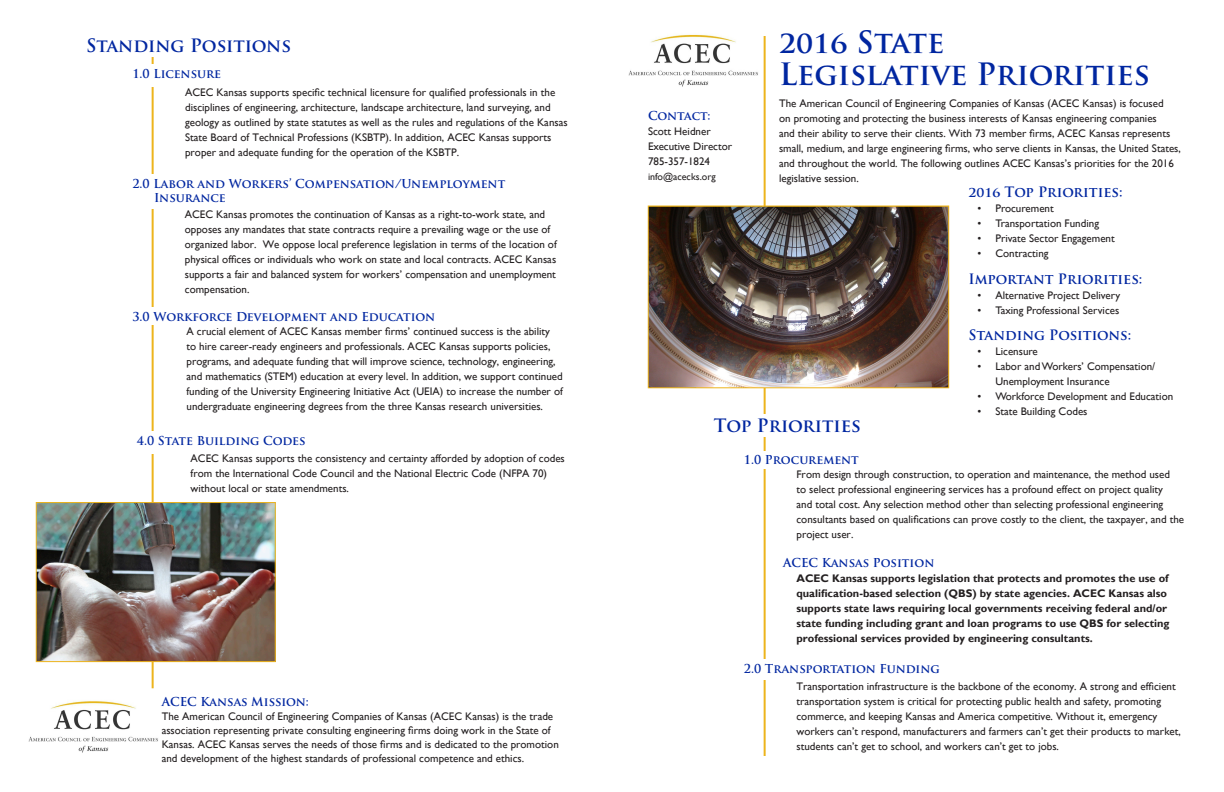
<style>
.page{position:relative;width:1224px;height:792px;background:#fff}
.page>*{position:absolute;margin:0;border:0;box-sizing:border-box;transform-origin:0 0}
.t1{font:700 30px "Trajan Pro";color:#0026a0}
.t2{font:700 18px "Trajan Pro";color:#0026a0}
.t3{font:700 14px "Trajan Pro";color:#0026a0}
.t4{font:700 12px "Trajan Pro";color:#0026a0}
.t5{font:11px/15px "Gill Sans";color:#231f20}
.t6{font:700 11px/15px "Gill Sans";color:#231f20}
.t7{font:10px "Gill Sans";color:#231f20}
</style>
<div class="page">
<img style="left:628px;top:34px;width:130px;height:53px">
<hr style="left:764px;top:36px;width:2px;height:720px;background:#edb41c">
<img style="left:650px;top:208px;width:297px;height:178px">
<div style="left:648px;top:206px;width:301px;height:182px;border:1px solid #edb41c"></div>
<div style="left:709px;top:414px;width:157px;height:23px;background:#fff"></div>
<div style="left:739px;top:451px;width:124px;height:18px;background:#fff"></div>
<div style="left:739px;top:659px;width:252px;height:20px;background:#fff"></div>
<hr style="left:152px;top:36px;width:2px;height:652px;background:#edb41c">
<img style="left:28px;top:701px;width:130px;height:52px">
<img style="left:38px;top:504px;width:236px;height:156px">
<div style="left:36px;top:502px;width:240px;height:160px;border:1px solid #edb41c"></div>
<div style="left:82px;top:34px;width:228px;height:23px;background:#fff"></div>
<div style="left:132px;top:431px;width:229px;height:23px;background:#fff"></div>
<div style="left:128px;top:64px;width:448px;height:23px;background:#fff"></div>
<div style="left:128px;top:307px;width:312px;height:18px;background:#fff"></div>
<p class="t2" style="left:86px;top:34px;width:206px">Standing Positions</p>
<p class="t5" style="left:185px;top:85px;width:384px">ACEC Kansas supports specific technical licensure for qualified professionals in the disciplines of engineering, architecture, landscape architecture, land surveying, and geology as outlined by state statutes as well as the rules and regulations of the Kansas State Board of Technical Professions (KSBTP). In addition, ACEC Kansas supports proper and adequate funding for the operation of the KSBTP.</p>
<p class="t4" style="left:132px;top:66px;width:90px">1.0 Licensure</p>
<p class="t4" style="left:132px;top:176px;width:374px">2.0 Labor and Workers’ Compensation/Unemployment</p>
<p class="t4" style="left:154px;top:191px;width:73px">Insurance</p>
<p class="t5" style="left:185px;top:207px;width:373px">ACEC Kansas promotes the continuation of Kansas as a right-to-work state, and opposes any mandates that state contracts require a prevailing wage or the use of organized labor. We oppose local preference legislation in terms of the location of physical offices or individuals who work on state and local contracts. ACEC Kansas supports a fair and balanced system for workers’ compensation and unemployment compensation.</p>
<p class="t4" style="left:132px;top:309px;width:304px">3.0 Workforce Development and Education</p>
<p class="t5" style="left:187px;top:324px;width:378px">A crucial element of ACEC Kansas member firms’ continued success is the ability<br>to hire career-ready engineers and professionals. ACEC Kansas supports policies, programs, and adequate funding that will improve science, technology, engineering, and mathematics (STEM) education at every level. In addition, we support continued funding of the University Engineering Initiative Act (UEIA) to increase the number of undergraduate engineering degrees from the three Kansas research universities.</p>
<p class="t4" style="left:137px;top:433px;width:170px">4.0 State Building Codes</p>
<p class="t5" style="left:191px;top:451px;width:376px">ACEC Kansas supports the consistency and certainty afforded by adoption of codes from the International Code Council and the National Electric Code (NFPA 70) without local or state amendments.</p>
<p class="t4" style="left:162px;top:694px;width:149px">ACEC Kansas Mission:</p>
<p class="t5" style="left:162px;top:710px;width:399px;line-height:14px">The American Council of Engineering Companies of Kansas (ACEC Kansas) is the trade association representing private consulting engineering firms doing work in the State of Kansas. ACEC Kansas serves the needs of those firms and is dedicated to the promotion and development of the highest standards of professional competence and ethics.</p>
<p class="t1" style="left:779px;top:24px;width:167px">2016 State</p>
<p class="t1" style="left:779px;top:56px;width:373px">Legislative Priorities</p>
<p class="t5" style="left:779px;top:96px;width:403px">The American Council of Engineering Companies of Kansas (ACEC Kansas) is focused<br>on promoting and protecting the business interests of Kansas engineering companies<br>and their ability to serve their clients. With 73 member firms, ACEC Kansas represents small, medium, and large engineering firms, who serve clients in Kansas, the United States, and throughout the world. The following outlines ACEC Kansas’s priorities for the 2016 legislative session.</p>
<p class="t4" style="left:648px;top:109px;width:64px">Contact:</p>
<p class="t5" style="left:648px;top:124px;width:64px">Scott Heidner</p>
<p class="t5" style="left:648px;top:139px;width:86px">Executive Director</p>
<p class="t5" style="left:648px;top:154px;width:64px">785-357-1824</p>
<p class="t7" style="left:648px;top:171px;width:69px">info@acecks.org</p>
<p class="t3" style="left:968px;top:184px;width:156px">2016 Top Priorities:</p>
<p class="t5" style="left:977px;top:201px;width:78px">• Procurement</p>
<p class="t5" style="left:977px;top:216px;width:123px">• Transportation Funding</p>
<p class="t5" style="left:977px;top:231px;width:139px">• Private Sector Engagement</p>
<p class="t5" style="left:977px;top:246px;width:73px">• Contracting</p>
<p class="t3" style="left:968px;top:270px;width:176px">Important Priorities:</p>
<p class="t5" style="left:977px;top:288px;width:144px">• Alternative Project Delivery</p>
<p class="t5" style="left:977px;top:303px;width:143px">• Taxing Professional Services</p>
<p class="t3" style="left:968px;top:326px;width:164px">Standing Positions:</p>
<p class="t5" style="left:977px;top:344px;width:62px">• Licensure</p>
<p class="t5" style="left:995px;top:359px;width:161px;text-indent:-18px">• Labor and Workers’ Compensation/<br>Unemployment Insurance</p>
<p class="t5" style="left:977px;top:389px;width:197px">• Workforce Development and Education</p>
<p class="t5" style="left:977px;top:404px;width:112px">• State Building Codes</p>
<p class="t2" style="left:714px;top:415px;width:149px">Top Priorities</p>
<p class="t4" style="left:744px;top:453px;width:116px">1.0 Procurement</p>
<p class="t5" style="left:796px;top:467px;width:389px">From design through construction, to operation and maintenance, the method used<br>to select professional engineering services has a profound effect on project quality<br>and total cost. Any selection method other than selecting professional engineering consultants based on qualifications can prove costly to the client, the taxpayer, and the project user.</p>
<p class="t4" style="left:783px;top:556px;width:153px">ACEC Kansas Position</p>
<p class="t6" style="left:796px;top:571px;width:375px">ACEC Kansas supports legislation that protects and promotes the use of qualification-based selection (QBS) by state agencies. ACEC Kansas also supports state laws requiring local governments receiving federal and/or state funding including grant and loan programs to use QBS for selecting professional services provided by engineering consultants.</p>
<p class="t4" style="left:744px;top:661px;width:197px">2.0 Transportation Funding</p>
<p class="t5" style="left:796px;top:679px;width:386px">Transportation infrastructure is the backbone of the economy. A strong and efficient transportation system is critical for protecting public health and safety, promoting commerce, and keeping Kansas and America competitive. Without it, emergency workers can’t respond, manufacturers and farmers can’t get their products to market, students can’t get to school, and workers can’t get to jobs.</p>
</div>
